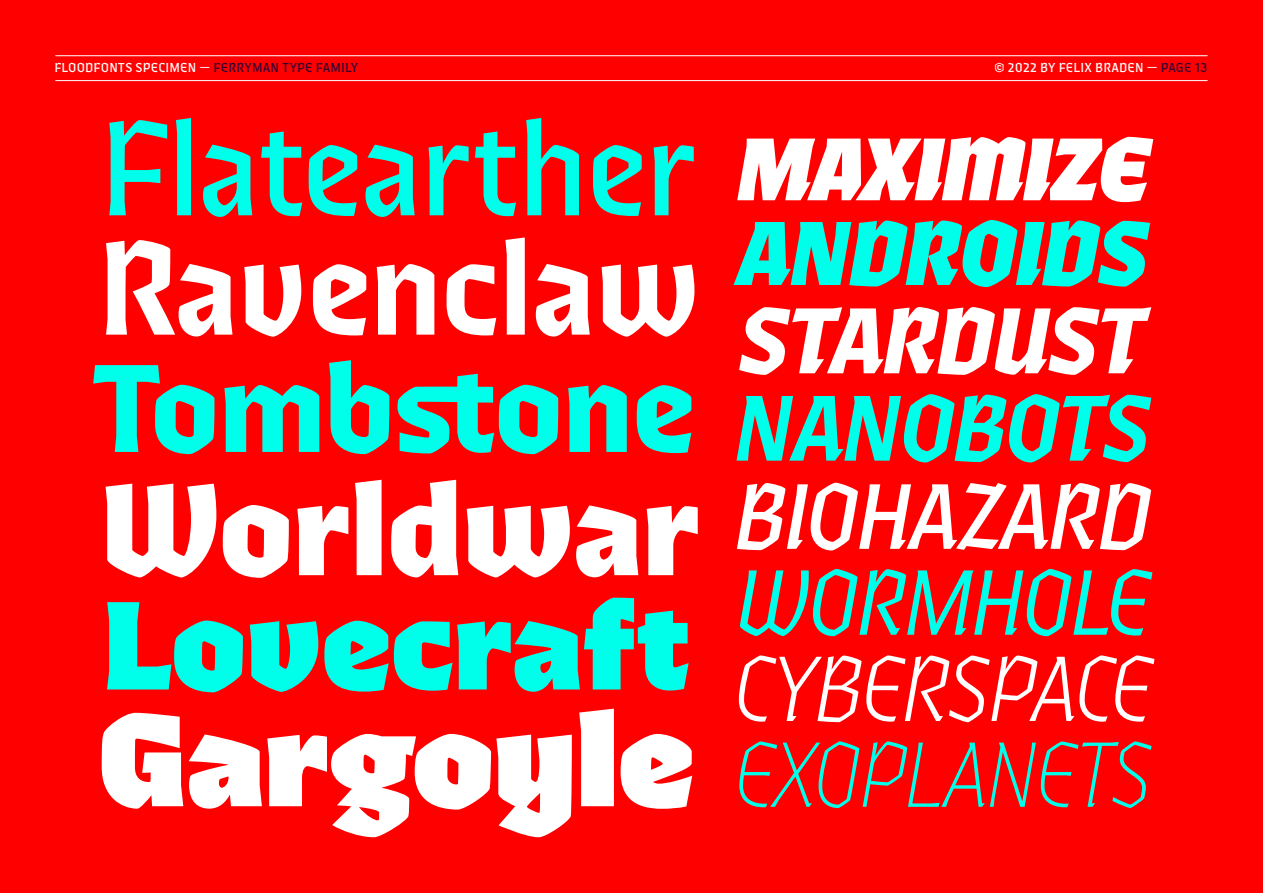
<style>
.page{position:relative;width:1263px;height:893px;background:#f00}
.page>*{position:absolute;margin:0;border:0;box-sizing:border-box;transform-origin:0 0}
.t1{font:139.65px "Ferryman";color:#00ffeb}
.t2{font:500 138.15px "Ferryman";color:#fff}
.t3{font:900 134.4px "Ferryman";color:#fff}
.t4{font:700 133.5px "Ferryman";color:#fff}
.t5{font:800 129.6px "Ferryman";color:#00ffeb}
.t6{font:600 129.3px "Ferryman";color:#00ffeb}
.t7{font:italic 200 96.6px "Ferryman";color:#fff}
.t8{font:italic 100 96.6px "Ferryman";color:#00ffeb}
.t9{font:italic 96.6px "Ferryman";color:#fff}
.t10{font:italic 600 96.6px "Ferryman";color:#fff}
.t11{font:italic 500 96.6px "Ferryman";color:#00ffeb}
.t12{font:italic 300 96.6px "Ferryman";color:#00ffeb}
.t13{font:italic 700 93.6px "Ferryman";color:#00ffeb}
.t14{font:italic 800 91.5px "Ferryman";color:#fff}
.t15{font:13.5px "Ferryman";letter-spacing:.06em;color:#fff}
.s1{color:#303}
</style>
<div class="page">
<hr style="left:56px;top:55px;width:1151px;height:1px;background:#fff">
<hr style="left:56px;top:80px;width:1151px;height:1px;background:#fff">
<p class="t15" style="left:55px;top:59px;width:305px">FLOODFONTS SPECIMEN — <span class="s1">FERRYMAN TYPE FAMILY</span></p>
<p class="t15" style="left:994px;top:59px;width:212px">© 2022 BY FELIX BRADEN — <span class="s1">PAGE 13</span></p>
<h1 class="t1" style="left:101px;top:85px;width:596px">Flatearther</h1>
<h2 class="t2" style="left:99px;top:204px;width:603px">Ravenclaw</h2>
<h3 class="t6" style="left:92px;top:329px;width:604px">Tombstone</h3>
<h3 class="t4" style="left:101px;top:447px;width:600px">Worldwar</h3>
<h3 class="t5" style="left:103px;top:564px;width:589px">Lovecraft</h3>
<h3 class="t3" style="left:99px;top:675px;width:597px">Gargoyle</h3>
<h3 class="t14" style="left:738px;top:114px;width:413px">MAXIMIZE</h3>
<h3 class="t13" style="left:737px;top:197px;width:411px">ANDROIDS</h3>
<h3 class="t10" style="left:739px;top:284px;width:407px">STARDUST</h3>
<h3 class="t11" style="left:735px;top:372px;width:416px">NANOBOTS</h3>
<h3 class="t9" style="left:735px;top:460px;width:417px">BIOHAZARD</h3>
<h3 class="t12" style="left:736px;top:546px;width:414px">WORMHOLE</h3>
<h3 class="t7" style="left:734px;top:632px;width:418px">CYBERSPACE</h3>
<h3 class="t8" style="left:735px;top:718px;width:418px">EXOPLANETS</h3>
</div>
